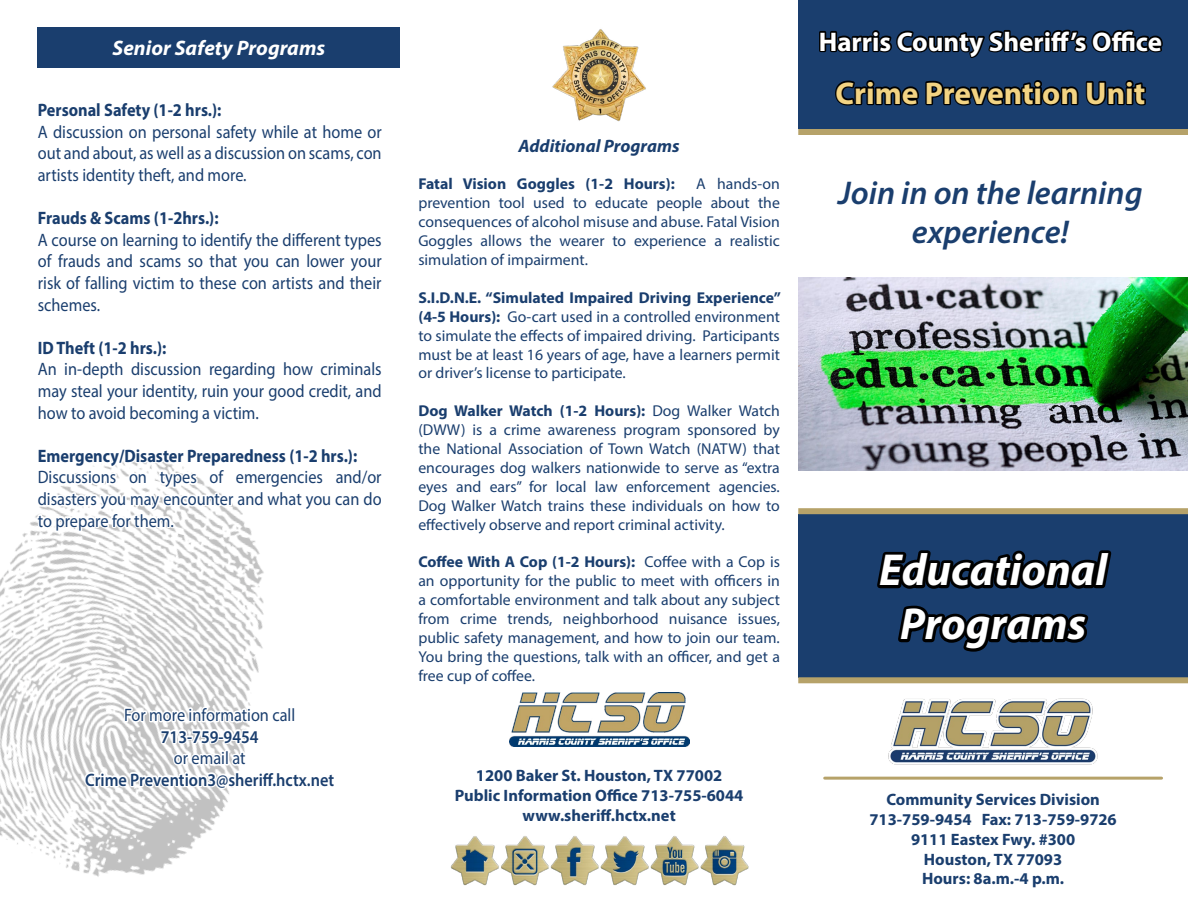
<style>
.page{position:relative;width:1188px;height:918px;background:#fff}
.page>*{position:absolute;margin:0;border:0;box-sizing:border-box;transform-origin:0 0}
.t1{font:italic 700 45px/54px "Myriad Pro";color:#fff;text-align:center}
.t2{font:italic 600 33px/39.6px "Myriad Pro";color:#1a3e6e;text-align:center}
.t3{font:700 31.5px "Myriad Pro";color:#f2d383}
.t4{font:700 27px "Myriad Pro";color:#fff}
.t5{font:italic 700 21px "Myriad Pro";color:#fff}
.t6{font:18px/21.6px "Myriad Pro";color:#1a3e6e;text-align:justify;scale:.91 1}
.t7{font:700 18px "Myriad Pro";color:#1a3e6e;scale:.91 1}
.t8{font:600 18px "Myriad Pro";color:#1a3e6e;scale:.91 1}
.t9{font:italic 700 18px "Myriad Pro";color:#1a3e6e}
.t10{font:700 16.5px/19.8px "Myriad Pro";color:#1a3e6e;text-align:center}
.t11{font:15.75px/18.9px "Myriad Pro";color:#1a3e6e;text-align:justify}
.t12{font:700 15.75px "Myriad Pro";color:#1a3e6e}
.s1{font-weight:700}
</style>
<div class="page">
<img style="left:0;top:522px;width:264px;height:355px">
<img style="left:799px;top:278px;width:389px;height:193px">
<div style="left:798px;top:514px;width:390px;height:163px;background:#1a3e6e"></div>
<div style="left:798px;top:0;width:390px;height:129px;background:#1a3e6e"></div>
<div style="left:38px;top:27px;width:362px;height:41px;background:#1a3e6e"></div>
<img style="left:888px;top:698px;width:210px;height:67px">
<svg style="left:819px;top:29px;width:344px;height:29px"></svg>
<svg style="left:835px;top:80px;width:311px;height:26px"></svg>
<svg style="left:877px;top:550px;width:235px;height:39px"></svg>
<svg style="left:898px;top:605px;width:191px;height:47px"></svg>
<svg style="left:34px;top:30px;width:230px;height:575px"></svg>
<svg style="left:83px;top:661px;width:181px;height:212px"></svg>
<div style="left:798px;top:508px;width:390px;height:6px;background:#b6a269"></div>
<div style="left:798px;top:677px;width:390px;height:6px;background:#b6a269"></div>
<div style="left:798px;top:129px;width:390px;height:6px;background:#b6a269"></div>
<hr style="left:825px;top:777px;width:337px;height:3px;background:#b6a269">
<img style="left:509px;top:693px;width:180px;height:53px">
<img style="left:451px;top:836px;width:298px;height:50px">
<img style="left:552px;top:29px;width:94px;height:93px">
<h3 class="t5" style="left:113px;top:34px;width:214px">Senior Safety Programs</h3>
<p class="t7" style="left:38px;top:98px;width:203px">Personal Safety (1-2 hrs.):</p>
<p class="t6" style="left:38px;top:121px;width:379px">A discussion on personal safety while at home or out and about, as well as a discussion on scams, con artists identity theft, and more.</p>
<p class="t7" style="left:38px;top:206px;width:200px">Frauds &amp; Scams (1-2hrs.):</p>
<p class="t6" style="left:38px;top:229px;width:379px">A course on learning to identify the different types of frauds and scams so that you can lower your risk of falling victim to these con artists and their schemes.</p>
<p class="t7" style="left:38px;top:336px;width:143px">ID Theft (1-2 hrs.):</p>
<p class="t6" style="left:38px;top:358px;width:379px">An in-depth discussion regarding how criminals may steal your identity, ruin your good credit, and how to avoid becoming a victim.</p>
<p class="t7" style="left:38px;top:444px;width:353px">Emergency/Disaster Preparedness (1-2 hrs.):</p>
<p class="t6" style="left:38px;top:466px;width:379px">Discussions on types of emergencies and/or disasters you may encounter and what you can do to prepare for them.</p>
<p class="t6" style="left:124px;top:704px;width:190px">For more information call</p>
<p class="t8" style="left:161px;top:725px;width:109px">713-759-9454</p>
<p class="t6" style="left:174px;top:747px;width:80px">or email at</p>
<p class="t8" style="left:85px;top:768px;width:275px">Crime Prevention3@sheriff.hctx.net</p>
<p class="t9" style="left:519px;top:134px;width:163px">Additional Programs</p>
<p class="t12" style="left:418px;top:174px;width:258px">Fatal Vision Goggles (1-2 Hours):</p>
<p class="t11" style="left:418px;top:175px;width:363px;text-indent:278px">A hands-on prevention tool used to educate people about the consequences of alcohol misuse and abuse. Fatal Vision Goggles allows the wearer to experience a realistic simulation of impairment.</p>
<p class="t11" style="left:418px;top:288px;width:364px"><span class="s1">S.I.D.N.E. “Simulated Impaired Driving Experience” (4-5 Hours):</span> Go-cart used in a controlled environment to simulate the effects of impaired driving. Participants must be at least 16 years of age, have a learners permit or driver’s license to participate.</p>
<p class="t11" style="left:418px;top:401px;width:363px"><span class="s1">Dog Walker Watch (1-2 Hours):</span> Dog Walker Watch (DWW) is a crime awareness program sponsored by the National Association of Town Watch (NATW) that encourages dog walkers nationwide to serve as “extra eyes and ears” for local law enforcement agencies.<br>Dog Walker Watch trains these individuals on how to effectively observe and report criminal activity.</p>
<p class="t11" style="left:418px;top:553px;width:363px"><span class="s1">Coffee With A Cop (1-2 Hours):</span> Coffee with a Cop is an opportunity for the public to meet with officers in a comfortable environment and talk about any subject from crime trends, neighborhood nuisance issues, public safety management, and how to join our team.<br>You bring the questions, talk with an officer, and get a free cup of coffee.</p>
<p class="t10" style="left:455px;top:765px;width:290px">1200 Baker St. Houston, TX 77002<br>Public Information Office 713-755-6044 www.sheriff.hctx.net</p>
<h3 class="t4" style="left:819px;top:24px;width:345px">Harris County Sheriff’s Office</h3>
<h3 class="t3" style="left:835px;top:73px;width:311px">Crime Prevention Unit</h3>
<h2 class="t2" style="left:838px;top:172px;width:306px">Join in on the learning experience!</h2>
<h1 class="t1" style="left:879px;top:542px;width:229px">Educational<br>Programs</h1>
<p class="t10" style="left:869px;top:789px;width:249px">Community Services Division<br>713-759-9454 Fax: 713-759-9726<br>9111 Eastex Fwy. #300<br>Houston, TX 77093<br>Hours: 8a.m.-4 p.m.</p>
</div>
